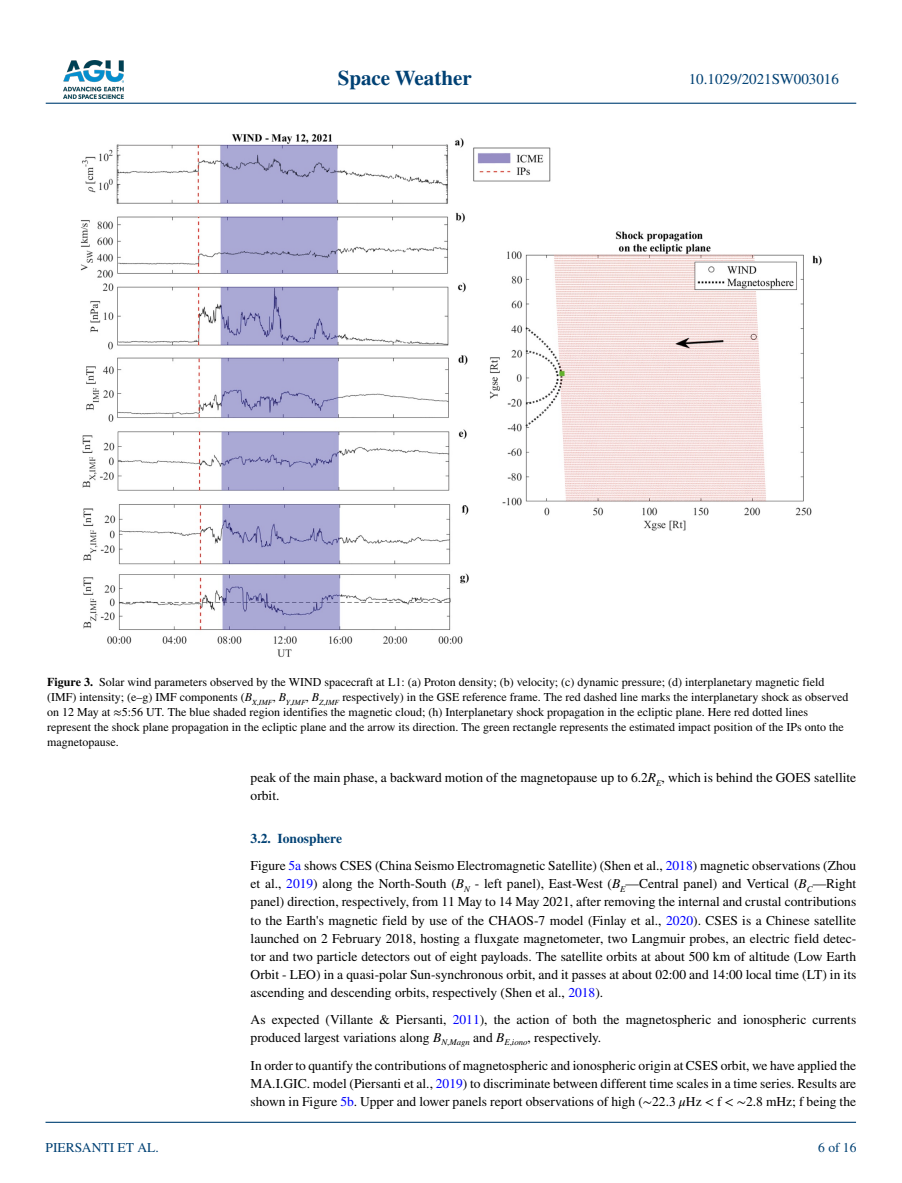
<style>
.page{position:relative;width:902px;height:1183px;background:#fff}
.page>*{position:absolute;margin:0;border:0;box-sizing:border-box;transform-origin:0 0}
.t1{font:700 21px "STIX";color:#004174}
.t2{font:15px "STIX";color:#004174}
.t3{font:13.5px/18px "STIX";color:#000}
.t4{font:13.5px "STIX";color:#004174}
.t5{font:12px/15px "STIX";color:#000}
.s1{font-weight:700}
.s2{font-style:italic}
.s3{font-weight:700;color:#004174}
.s4{color:#00f}
</style>
<div class="page">
<img style="left:63px;top:60px;width:60px;height:39px">
<hr style="left:46px;top:103px;width:810px;height:1px;background:#004174">
<hr style="left:45px;top:1121px;width:810px;height:1px;background:#004174">
<img style="left:81px;top:134px;width:741px;height:523px">
<h1 class="t1" style="left:337px;top:66px;width:135px">Space Weather</h1>
<p class="t2" style="left:688px;top:69px;width:152px">10.1029/2021SW003016</p>
<p class="t5" style="left:47px;top:675px;width:802px"><span class="s1">Figure 3.</span> Solar wind parameters observed by the WIND spacecraft at L1: (a) Proton density; (b) velocity; (c) dynamic pressure; (d) interplanetary magnetic field (IMF) intensity; (e–g) IMF components (<span class="s2">B</span><sub>X</sub><sub>,</sub><sub>IMF</sub>, <span class="s2">B</span><sub>Y</sub><sub>,</sub><sub>IMF</sub>, <span class="s2">B</span><sub>Z</sub><sub>,</sub><sub>IMF</sub> respectively) in the GSE reference frame. The red dashed line marks the interplanetary shock as observed on 12 May at ≈5:56 UT. The blue shaded region identifies the magnetic cloud; (h) Interplanetary shock propagation in the ecliptic plane. Here red dotted lines represent the shock plane propagation in the ecliptic plane and the arrow its direction. The green rectangle represents the estimated impact position of the IPs onto the magnetopause.</p>
<p class="t4" style="left:45px;top:1138px;width:115px">PIERSANTI ET AL.</p>
<p class="t3" style="left:250px;top:769px;width:607px">peak of the main phase, a backward motion of the magnetopause up to 6.2<span class="s2">R</span><sub>E</sub>, which is behind the GOES satellite orbit.</p>
<p class="t3" style="left:250px;top:826px;width:607px;line-height:27px"><span class="s3">3.2. Ionosphere<br></span>Figure <span class="s4">5a</span> shows CSES (China Seismo Electromagnetic Satellite) (Shen et al., <span class="s4">2018</span>) magnetic observations (Zhou</p>
<p class="t3" style="left:250px;top:875px;width:607px;text-align:justify">et al., <span class="s4">2019</span>) along the North-South (<span class="s2">B</span><sub>N</sub> - left panel), East-West (<span class="s2">B</span><sub>E</sub>—Central panel) and Vertical (<span class="s2">B</span><sub>C</sub>—Right panel) direction, respectively, from 11 May to 14 May 2021, after removing the internal and crustal contributions to the Earth's magnetic field by use of the CHAOS-7 model (Finlay et al., <span class="s4">2020</span>). CSES is a Chinese satellite launched on 2 February 2018, hosting a fluxgate magnetometer, two Langmuir probes, an electric field detec&shy;tor and two particle detectors out of eight payloads. The satellite orbits at about 500 km of altitude (Low Earth Orbit - LEO) in a quasi-polar Sun-synchronous orbit, and it passes at about 02:00 and 14:00 local time (LT) in its ascending and descending orbits, respectively (Shen et al., <span class="s4">2018</span>).</p>
<p class="t3" style="left:250px;top:1010px;width:607px">As expected (Villante &amp; Piersanti, <span class="s4">2011</span>), the action of both the magnetospheric and ionospheric currents produced largest variations along <span class="s2">B</span><sub>N</sub><sub>,</sub><sub>Magn</sub> and <span class="s2">B</span><sub>E</sub><sub>,</sub><sub>iono</sub>, respectively.</p>
<p class="t3" style="left:250px;top:1057px;width:607px;text-align:justify">In order to quantify the contributions of magnetospheric and ionospheric origin at CSES orbit, we have applied the MA.I.GIC. model (Piersanti et al., <span class="s4">2019</span>) to discriminate between different time scales in a time series. Results are shown in Figure <span class="s4">5b</span>. Upper and lower panels report observations of high (∼22.3 <span class="s2">μ</span>Hz &lt; f &lt; ∼2.8 mHz; f being the</p>
<p class="t4" style="left:818px;top:1138px;width:40px">6 of 16</p>
</div>
